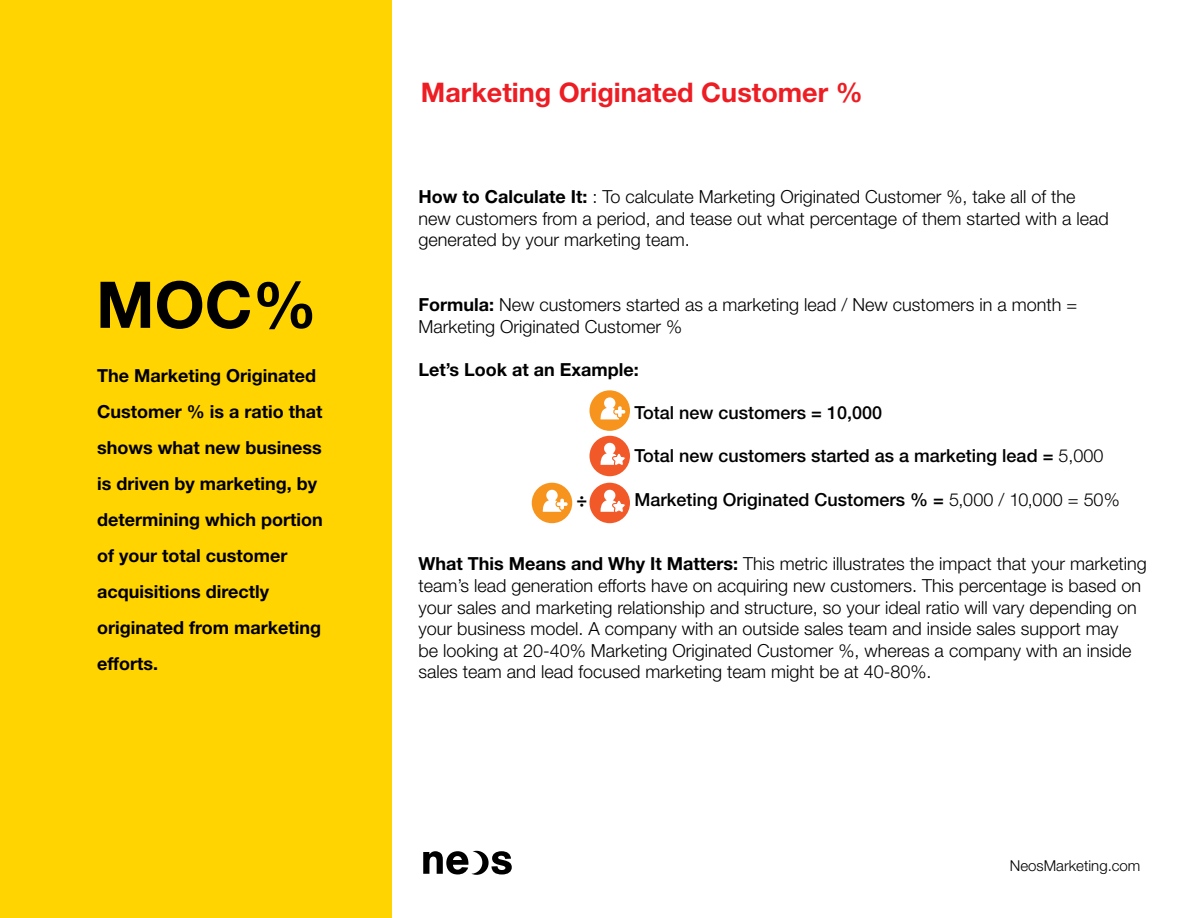
<style>
.page{position:relative;width:1188px;height:918px;background:#fff}
.page>*{position:absolute;margin:0;border:0;box-sizing:border-box;transform-origin:0 0}
.t1{font:700 64.5px "Helvetica Neue";color:#000}
.t2{font:700 27px "Helvetica Neue";color:#ed1d24}
.t3{font:300 18px/21.6px "Helvetica Neue";color:#000}
.t4{font:700 18px/36px "Helvetica Neue";color:#000}
.t5{font:500 18px "Helvetica Neue";color:#000}
.t6{font:300 15px "Helvetica Neue";color:#000}
.s1{font-weight:700}
.s2{font-weight:300}
</style>
<div class="page">
<div style="left:0;top:0;width:392px;height:918px;background:#ffd400"></div>
<svg style="left:423px;top:851px;width:89px;height:24px"></svg>
<div style="left:590px;top:390px;width:40px;height:41px;background:#f7941e;border-radius:50%"></div>
<svg style="left:601px;top:397px;width:24px;height:22px"></svg>
<div style="left:532px;top:483px;width:40px;height:40px;background:#f7941e;border-radius:50%"></div>
<svg style="left:543px;top:490px;width:25px;height:22px"></svg>
<div style="left:590px;top:436px;width:40px;height:40px;background:#f25929;border-radius:50%"></div>
<svg style="left:601px;top:443px;width:25px;height:22px"></svg>
<div style="left:590px;top:483px;width:40px;height:40px;background:#f25929;border-radius:50%"></div>
<svg style="left:601px;top:490px;width:25px;height:22px"></svg>
<h1 class="t1" style="left:96px;top:265px;width:222px">MOC%</h1>
<p class="t4" style="left:97px;top:358px;width:227px">The Marketing Originated<br>Customer % is a ratio that shows what new business is driven by marketing, by determining which portion of your total customer acquisitions directly originated from marketing efforts.</p>
<h2 class="t2" style="left:421px;top:76px;width:443px">Marketing Originated Customer %</h2>
<p class="t3" style="left:418px;top:186px;width:692px"><span class="s1">How to Calculate It:</span> : To calculate Marketing Originated Customer %, take all of the new customers from a period, and tease out what percentage of them started with a lead generated by your marketing team.</p>
<p class="t3" style="left:418px;top:294px;width:660px"><span class="s1">Formula:</span> New customers started as a marketing lead / New customers in a month =<br>Marketing Originated Customer %</p>
<p class="t4" style="left:418px;top:351px;width:222px">Let’s Look at an Example:</p>
<p class="t5" style="left:634px;top:402px;width:249px">Total new customers = 10,000</p>
<p class="t5" style="left:634px;top:445px;width:471px">Total new customers started as a marketing lead = <span class="s2">5,000</span></p>
<p class="t4" style="left:577px;top:481px;width:12px">÷</p>
<p class="t5" style="left:634px;top:488px;width:487px">Marketing Originated Customers % = <span class="s2">5,000 / 10,000 = 50%</span></p>
<p class="t3" style="left:418px;top:553px;width:730px"><span class="s1">What This Means and Why It Matters:</span> This metric illustrates the impact that your marketing team’s lead generation efforts have on acquiring new customers. This percentage is based on your sales and marketing relationship and structure, so your ideal ratio will vary depending on your business model. A company with an outside sales team and inside sales support may<br>be looking at 20-40% Marketing Originated Customer %, whereas a company with an inside sales team and lead focused marketing team might be at 40-80%.</p>
<p class="t6" style="left:1010px;top:857px;width:132px">NeosMarketing.com</p>
</div>
